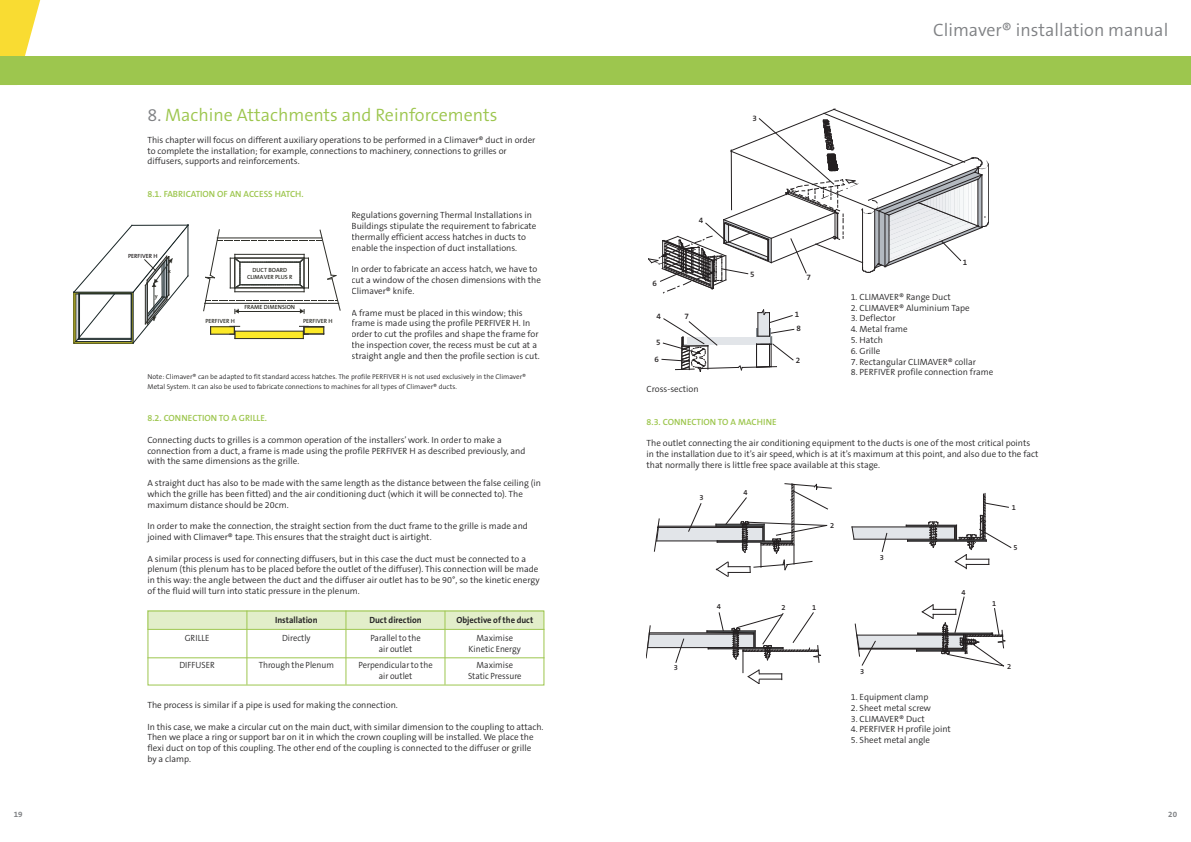
<style>
.page{position:relative;width:1191px;height:842px;background:#fff}
.page>*{position:absolute;margin:0;border:0;box-sizing:border-box;transform-origin:0 0}
.t1{font:300 18px "The Sans B4";color:#9dc64e}
.t2{font:300 18px "The Sans B4";color:#7f8184}
.t3{font:300 9px/10.8px "The Sans B4";color:#272627}
.t4{font:300 9px "The Sans B4";color:#272627;scale:.95 1}
.t5{font:600 9px "The Sans B6";color:#9dc64e}
.t6{font:700 9px "The Sans B7";color:#272627;scale:.95 1}
.t7{font:600 8.1px "The Sans B6";color:#231f20}
.t8{font:700 8px "The Sans B7";color:#7f8184}
.t9{font:600 7.5px "The Sans B6";color:#231f20}
.t10{font:300 7px/9.9px "The Sans B4";color:#272627}
.t11{font:600 6px/7.2px "The Sans B6";color:#2e2e28;text-align:center}
.t12{font:600 6px "The Sans B6";color:#231f20}
.s1{color:#7f8184}
</style>
<div class="page">
<div style="left:595px;top:57px;width:596px;height:28px;background:#9dc64e"></div>
<svg style="left:0;top:0;width:43px;height:57px"></svg>
<div style="left:0;top:57px;width:595px;height:28px;background:#9dc64e"></div>
<svg style="left:203px;top:230px;width:137px;height:84px"></svg>
<div style="left:235px;top:331px;width:68px;height:8px;background:#fce928"></div>
<hr style="left:235px;top:338px;width:68px;height:1px;background:#2e2e28">
<hr style="left:235px;top:331px;width:68px;height:1px;background:#2e2e28">
<svg style="left:210px;top:326px;width:30px;height:13px"></svg>
<svg style="left:299px;top:326px;width:25px;height:13px"></svg>
<hr style="left:188px;top:225px;width:1px;height:51px;background:#182526">
<hr style="left:74px;top:343px;width:59px;height:1px;background:#182526">
<svg style="left:74px;top:225px;width:114px;height:118px"></svg>
<hr style="left:988px;top:164px;width:1px;height:59px;background:#231f20">
<svg style="left:662px;top:310px;width:132px;height:62px"></svg>
<svg style="left:648px;top:109px;width:340px;height:184px"></svg>
<hr style="left:985px;top:493px;width:1px;height:46px;background:#231f20">
<svg style="left:855px;top:597px;width:150px;height:69px"></svg>
<hr style="left:983px;top:494px;width:1px;height:46px;background:#231f20">
<svg style="left:646px;top:613px;width:174px;height:71px"></svg>
<svg style="left:654px;top:484px;width:177px;height:92px"></svg>
<svg style="left:852px;top:495px;width:159px;height:74px"></svg>
<div style="left:147px;top:610px;width:397px;height:19px;background:#e2eeca"></div>
<div style="left:147px;top:610px;width:397px;height:75px;border:1px solid #9dc64e"></div>
<hr style="left:247px;top:610px;width:1px;height:75px;background:#9dc64e">
<hr style="left:346px;top:610px;width:1px;height:75px;background:#9dc64e">
<hr style="left:445px;top:611px;width:1px;height:74px;background:#9dc64e">
<hr style="left:147px;top:629px;width:397px;height:1px;background:#9dc64e">
<hr style="left:147px;top:657px;width:397px;height:1px;background:#9dc64e">
<h1 class="t1" style="left:147px;top:106px;width:351px"><span class="s1">8.</span> Machine Attachments and Reinforcements</h1>
<p class="t3" style="left:147px;top:135px;width:389px">This chapter will focus on different auxiliary operations to be performed in a Climaver® duct in order to complete the installation; for example, connections to machinery, connections to grilles or diffusers, supports and reinforcements.</p>
<p class="t5" style="left:147px;top:189px;width:158px">8.1. FABRICATION OF AN ACCESS HATCH.</p>
<p class="t3" style="left:351px;top:210px;width:186px">Regulations governing Thermal Installations in Buildings stipulate the requirement to fabricate thermally efficient access hatches in ducts to enable the inspection of duct installations.</p>
<p class="t3" style="left:351px;top:264px;width:191px">In order to fabricate an access hatch, we have to cut a window of the chosen dimensions with the<br>Climaver® knife.</p>
<p class="t3" style="left:351px;top:307px;width:190px">A frame must be placed in this window; this frame is made using the profile PERFIVER H. In order to cut the profiles and shape the frame for the inspection cover, the recess must be cut at a straight angle and then the profile section is cut.</p>
<p class="t10" style="left:147px;top:372px;width:380px">Note: Climaver® can be adapted to fit standard access hatches. The profile PERFIVER H is not used exclusively in the Climaver®<br>Metal System. It can also be used to fabricate connections to machines for all types of Climaver® ducts.</p>
<p class="t5" style="left:147px;top:413px;width:121px">8.2. CONNECTION TO A GRILLE.</p>
<p class="t3" style="left:147px;top:435px;width:379px">Connecting ducts to grilles is a common operation of the installers’work. In order to make a connection from a duct, a frame is made using the profile PERFIVER H as described previously, and with the same dimensions as the grille.</p>
<p class="t3" style="left:147px;top:478px;width:395px">A straight duct has also to be made with the same length as the distance between the false ceiling (in which the grille has been fitted) and the air conditioning duct (which it will be connected to). The maximum distance should be 20cm.</p>
<p class="t3" style="left:147px;top:521px;width:382px">In order to make the connection, the straight section from the duct frame to the grille is made and joined with Climaver® tape. This ensures that the straight duct is airtight.</p>
<p class="t3" style="left:147px;top:553px;width:394px">A similar process is used for connecting diffusers, but in this case the duct must be connected to a plenum (this plenum has to be placed before the outlet of the diffuser). This connection will be made in this way: the angle between the duct and the diffuser air outlet has to be 90°, so the kinetic energy of the fluid will turn into static pressure in the plenum.</p>
<p class="t12" style="left:128px;top:252px;width:31px">PERFIVER H</p>
<p class="t11" style="left:247px;top:266px;width:47px">DUCT BOARD<br>CLIMAVER PLUS R</p>
<p class="t11" style="left:244px;top:304px;width:52px">FRAME DIMENSION</p>
<p class="t11" style="left:168px;top:268px;width:5px">x</p>
<p class="t11" style="left:155px;top:292px;width:4px">y</p>
<p class="t11" style="left:205px;top:318px;width:31px">PERFIVER H</p>
<p class="t11" style="left:303px;top:318px;width:31px">PERFIVER H</p>
<p class="t6" style="left:275px;top:616px;width:46px">Installation</p>
<p class="t6" style="left:369px;top:616px;width:57px">Duct direction</p>
<p class="t6" style="left:456px;top:616px;width:82px">Objective of the duct</p>
<p class="t4" style="left:185px;top:633px;width:27px">GRILLE</p>
<p class="t4" style="left:282px;top:633px;width:31px">Directly</p>
<p class="t4" style="left:370px;top:633px;width:54px">Parallel to the</p>
<p class="t4" style="left:476px;top:633px;width:40px">Maximise</p>
<p class="t4" style="left:379px;top:644px;width:37px">air outlet</p>
<p class="t4" style="left:468px;top:644px;width:57px">Kinetic Energy</p>
<p class="t4" style="left:179px;top:661px;width:39px">DIFFUSER</p>
<p class="t4" style="left:259px;top:661px;width:81px">Through the Plenum</p>
<p class="t4" style="left:358px;top:661px;width:80px">Perpendicular to the</p>
<p class="t4" style="left:476px;top:661px;width:40px">Maximise</p>
<p class="t4" style="left:379px;top:671px;width:37px">air outlet</p>
<p class="t4" style="left:468px;top:671px;width:58px">Static Pressure</p>
<p class="t3" style="left:147px;top:700px;width:252px">The process is similar if a pipe is used for making the connection.</p>
<p class="t3" style="left:147px;top:721px;width:397px">In this case, we make a circular cut on the main duct, with similar dimension to the coupling to attach.<br>Then we place a ring or support bar on it in which the crown coupling will be installed. We place the flexi duct on top of this coupling. The other end of the coupling is connected to the diffuser or grille<br>by a clamp.</p>
<p class="t7" style="left:652px;top:279px;width:6px">6</p>
<p class="t7" style="left:656px;top:312px;width:6px">4</p>
<p class="t7" style="left:656px;top:338px;width:6px">5</p>
<p class="t7" style="left:699px;top:216px;width:6px">4</p>
<p class="t7" style="left:684px;top:312px;width:6px">7</p>
<p class="t7" style="left:752px;top:114px;width:6px">3</p>
<p class="t7" style="left:750px;top:270px;width:6px">5</p>
<p class="t7" style="left:806px;top:273px;width:6px">7</p>
<p class="t7" style="left:795px;top:310px;width:6px">1</p>
<p class="t7" style="left:796px;top:324px;width:6px">8</p>
<p class="t7" style="left:654px;top:355px;width:6px">6</p>
<p class="t7" style="left:796px;top:356px;width:6px">2</p>
<h1 class="t2" style="left:933px;top:21px;width:237px">Climaver® installation manual</h1>
<p class="t7" style="left:963px;top:258px;width:6px">1</p>
<p class="t3" style="left:850px;top:292px;width:102px">1. CLIMAVER® Range Duct</p>
<p class="t3" style="left:850px;top:302px;width:120px">2. CLIMAVER® Aluminium Tape</p>
<p class="t3" style="left:850px;top:313px;width:46px">3. Deflector</p>
<p class="t3" style="left:850px;top:324px;width:59px">4. Metal frame</p>
<p class="t3" style="left:850px;top:335px;width:34px">5. Hatch</p>
<p class="t3" style="left:850px;top:346px;width:31px">6. Grille</p>
<p class="t3" style="left:850px;top:356px;width:127px">7. Rectangular CLIMAVER® collar</p>
<p class="t3" style="left:850px;top:367px;width:144px">8. PERFIVER profile connection frame</p>
<p class="t3" style="left:646px;top:384px;width:54px">Cross-section</p>
<p class="t5" style="left:646px;top:417px;width:132px">8.3. CONNECTION TO A MACHINE</p>
<p class="t3" style="left:646px;top:438px;width:393px">The outlet connecting the air conditioning equipment to the ducts is one of the most critical points in the installation due to it’s air speed, which is at it’s maximum at this point, and also due to the fact that normally there is little free space available at this stage.</p>
<p class="t9" style="left:699px;top:494px;width:6px">3</p>
<p class="t9" style="left:743px;top:489px;width:6px">4</p>
<p class="t9" style="left:716px;top:603px;width:6px">4</p>
<p class="t9" style="left:830px;top:521px;width:6px">2</p>
<p class="t9" style="left:781px;top:604px;width:6px">2</p>
<p class="t9" style="left:812px;top:603px;width:6px">1</p>
<p class="t9" style="left:880px;top:554px;width:6px">3</p>
<p class="t9" style="left:961px;top:588px;width:6px">4</p>
<p class="t9" style="left:1012px;top:503px;width:6px">1</p>
<p class="t9" style="left:1013px;top:544px;width:6px">5</p>
<p class="t9" style="left:992px;top:599px;width:6px">1</p>
<p class="t9" style="left:674px;top:664px;width:6px">3</p>
<p class="t9" style="left:1007px;top:663px;width:6px">2</p>
<p class="t9" style="left:860px;top:667px;width:6px">3</p>
<p class="t3" style="left:850px;top:692px;width:79px">1. Equipment clamp</p>
<p class="t3" style="left:850px;top:703px;width:82px">2. Sheet metal screw</p>
<p class="t3" style="left:850px;top:713px;width:76px">3. CLIMAVER® Duct</p>
<p class="t3" style="left:850px;top:724px;width:102px">4. PERFIVER H profile joint</p>
<p class="t3" style="left:850px;top:735px;width:81px">5. Sheet metal angle</p>
<p class="t8" style="left:14px;top:810px;width:10px">19</p>
<p class="t8" style="left:1168px;top:810px;width:10px">20</p>
</div>
